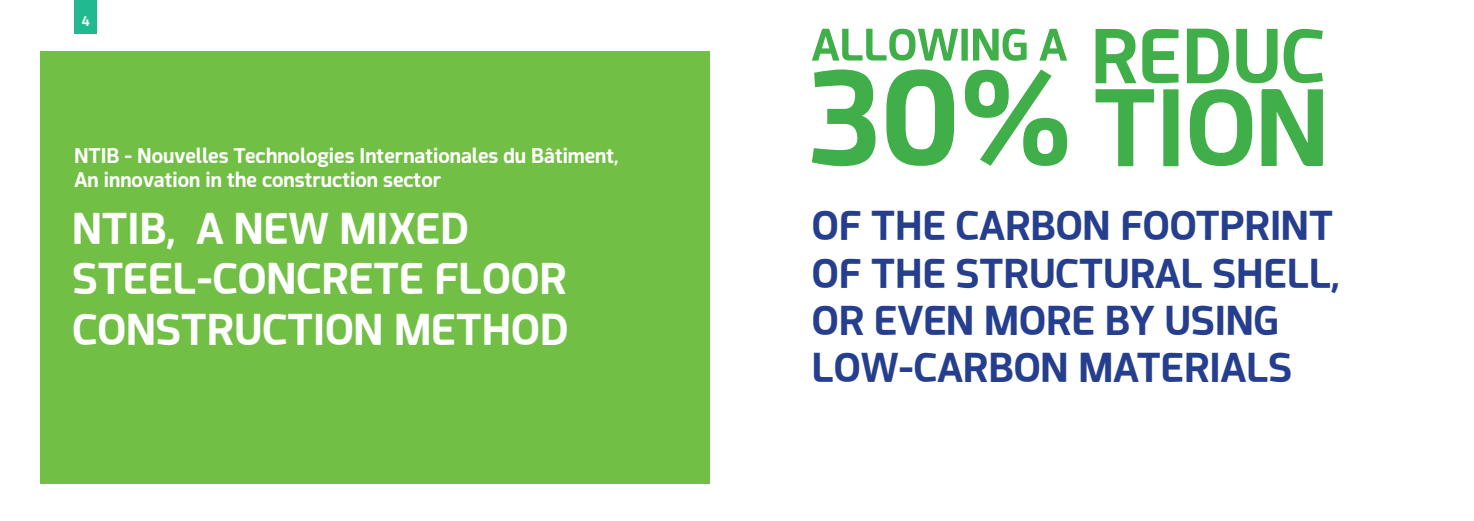
<style>
.page{position:relative;width:1474px;height:521px;background:#fff}
.page>*{position:absolute;margin:0;border:0;box-sizing:border-box;transform-origin:0 0}
.t1{font:700 42px/50.5px "Acephimere";color:#fff}
.t2{font:700 39.38px/47.2px "Acephimere";color:#253f8e}
.t3{font:700 20.12px "Acephimere";color:#fff}
.t4{font:700 13.12px "Acephimere";color:#fff}
</style>
<div class="page">
<div style="left:40px;top:51px;width:669px;height:432px;background:#71bf44"></div>
<svg style="left:812px;top:29px;width:255px;height:32px"></svg>
<div style="left:74px;top:0;width:23px;height:34px;background:#21b990"></div>
<svg style="left:811px;top:69px;width:256px;height:97px"></svg>
<svg style="left:1095px;top:89px;width:227px;height:77px"></svg>
<svg style="left:1095px;top:29px;width:227px;height:54px"></svg>
<p class="t4" style="left:82px;top:12px;width:9px">4</p>
<p class="t3" style="left:74px;top:142px;width:545px">NTIB - Nouvelles Technologies Internationales du Bâtiment,</p>
<p class="t3" style="left:74px;top:166px;width:368px">An innovation in the construction sector</p>
<p class="t1" style="left:72px;top:201px;width:398px">NTIB, A NEW MIXED</p>
<p class="t1" style="left:72px;top:252px;width:498px">STEEL-CONCRETE FLOOR<br>CONSTRUCTION METHOD</p>
<p class="t2" style="left:811px;top:201px;width:522px">OF THE CARBON FOOTPRINT</p>
<p class="t2" style="left:811px;top:248px;width:529px">OF THE STRUCTURAL SHELL,</p>
<p class="t2" style="left:811px;top:295px;width:482px">OR EVEN MORE BY USING<br>LOW-CARBON MATERIALS</p>
</div>
